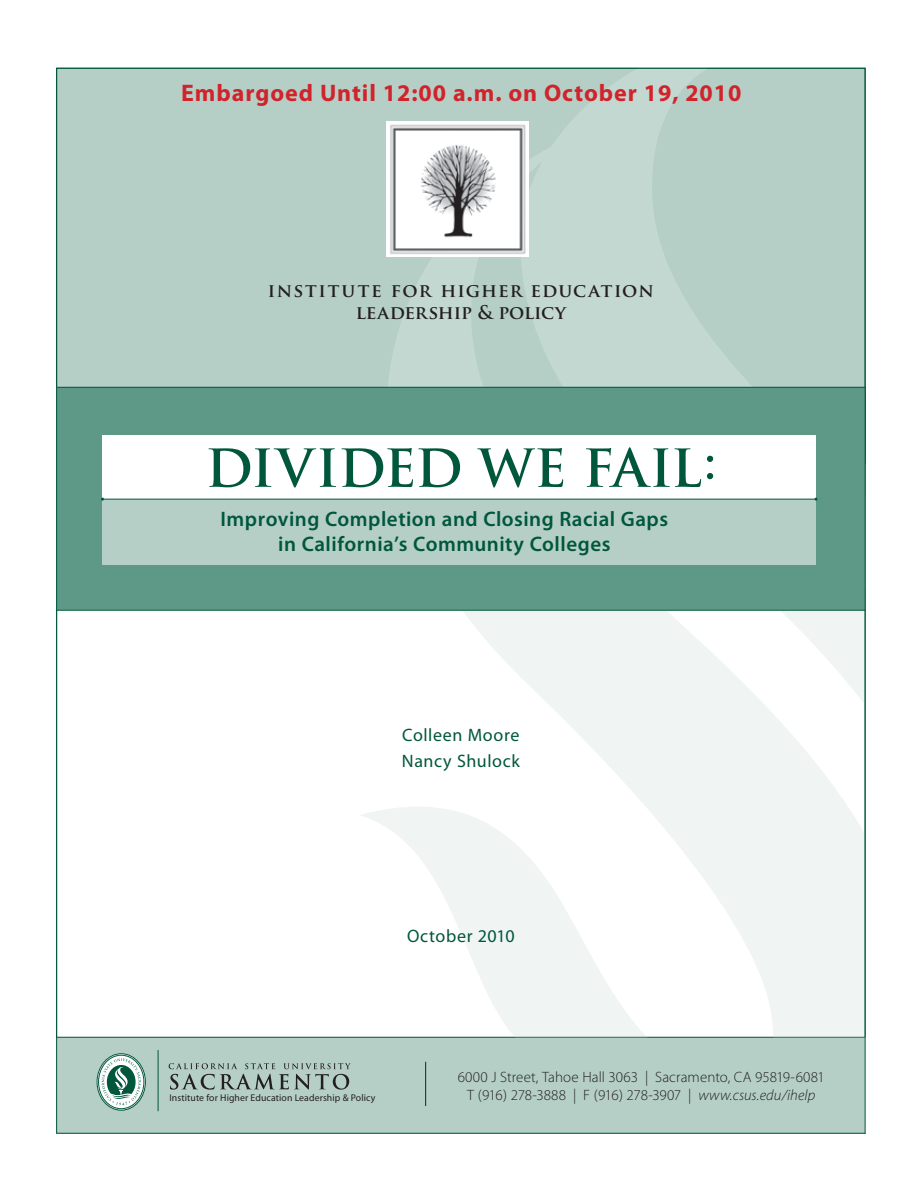
<style>
.page{position:relative;width:918px;height:1188px;background:#fff}
.page>*{position:absolute;margin:0;border:0;box-sizing:border-box;transform-origin:0 0}
.t1{font:700 51px "Trajan Pro";letter-spacing:-.01em;color:#00573c}
.t2{font:700 24px "Myriad Pro";letter-spacing:.04em;color:#d1232b}
.t3{font:600 21px/25.5px "Myriad Pro";letter-spacing:.02em;color:#00573c;text-align:center}
.t4{font:700 18.45px/22.2px "Trajan Pro";letter-spacing:.05em;color:#231f20;text-align:center}
.t5{font:18px/25.5px "Myriad Pro";letter-spacing:.035em;color:#00573c}
.t6{font:15px/18px "Myriad MM 215 600";letter-spacing:.005em;color:#231f20;text-align:center}
.t7{font:9.75px "Myriad MM 400 600";letter-spacing:.01em;color:#231f20}
.s1{font-family:"Myriad MM It 215 600"}
</style>
<div class="page">
<div style="left:56px;top:68px;width:810px;height:396px;background:#b5cfc7"></div>
<svg style="left:359px;top:256px;width:161px;height:131px"></svg>
<svg style="left:520px;top:67px;width:346px;height:320px"></svg>
<div style="left:56px;top:500px;width:809px;height:110px;background:#5e9988"></div>
<div style="left:56px;top:388px;width:809px;height:149px;background:#5e9988"></div>
<div style="left:57px;top:1037px;width:808px;height:97px;background:#b5cfc7"></div>
<hr style="left:425px;top:1062px;width:1px;height:44px;background:#231f20">
<img style="left:386px;top:122px;width:142px;height:134px">
<svg style="left:97px;top:1053px;width:49px;height:57px"></svg>
<hr style="left:158px;top:1050px;width:1px;height:61px;background:#00573c">
<svg style="left:169px;top:1063px;width:182px;height:27px"></svg>
<div style="left:97px;top:1053px;width:49px;height:57px;border:1px solid #00573c;border-radius:50%"></div>
<div style="left:98px;top:1055px;width:46px;height:54px;border:1px solid #00573c;border-radius:50%"></div>
<svg style="left:102px;top:1058px;width:39px;height:48px;background:#93b8ac"></svg>
<hr style="left:57px;top:387px;width:808px;height:1px;background:#00573c">
<hr style="left:56px;top:610px;width:809px;height:1px;background:#00573c">
<hr style="left:56px;top:1037px;width:809px;height:1px;background:#00573c">
<svg style="left:354px;top:611px;width:166px;height:426px"></svg>
<svg style="left:520px;top:611px;width:344px;height:426px;fill:#f0f5f4"></svg>
<svg style="left:359px;top:791px;width:374px;height:246px"></svg>
<div style="left:102px;top:435px;width:714px;height:66px;background:#fff"></div>
<div style="left:102px;top:500px;width:714px;height:66px;background:#b5cfc7"></div>
<hr style="left:103px;top:499px;width:713px;height:1px;background:#00573c">
<h2 class="t2" style="left:181px;top:77px;width:562px">Embargoed Until 12:00 a.m. on October 19, 2010</h2>
<p class="t4" style="left:268px;top:280px;width:388px">institute for higher education leadership &amp; policy</p>
<h1 class="t1" style="left:205px;top:437px;width:513px">Divided We Fail:</h1>
<h3 class="t3" style="left:221px;top:505px;width:449px">Improving Completion and Closing Racial Gaps in California’s Community Colleges</h3>
<p class="t5" style="left:402px;top:722px;width:119px">Colleen Moore<br>Nancy Shulock</p>
<p class="t5" style="left:407px;top:923px;width:109px">October 2010</p>
<p class="t7" style="left:170px;top:1093px;width:207px">Institute for Higher Education Leadership &amp; Policy</p>
<p class="t6" style="left:458px;top:1068px;width:369px">6000 J Street, Tahoe Hall 3063 | Sacramento, CA 95819-6081<br>T (916) 278-3888 | F (916) 278-3907 | <span class="s1">www.csus.edu/ihelp</span></p>
</div>
